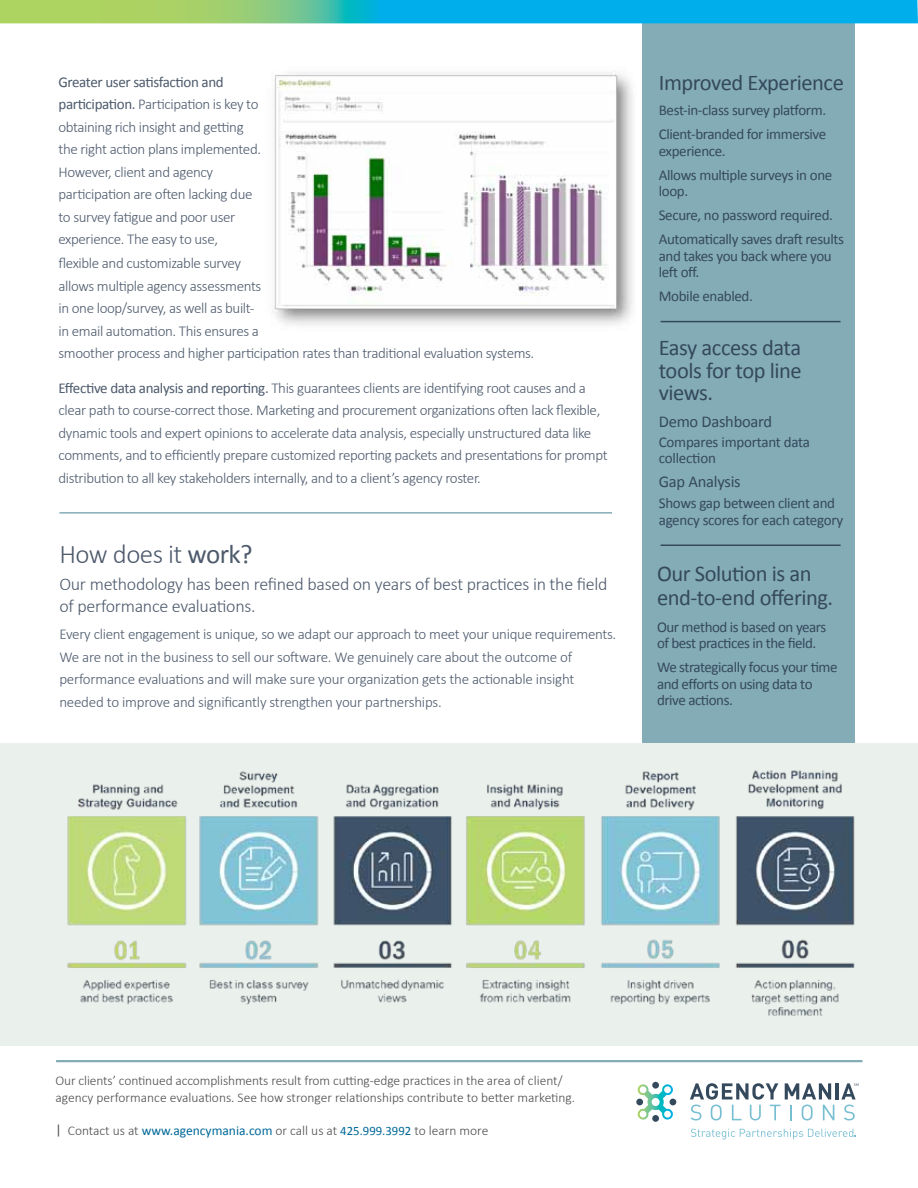
<style>
.page{position:relative;width:918px;height:1188px;background:#fff}
.page>*{position:absolute;margin:0;border:0;box-sizing:border-box;transform-origin:0 0}
.t1{font:300 27px "Calibri";letter-spacing:-.02em;color:#4d5a6c}
.t2{font:22.5px/22.5px "Calibri";letter-spacing:-.02em;color:#35495d;text-align:justify}
.t3{font:300 18px/22.5px "Calibri";letter-spacing:-.015em;color:#4d5a6c}
.t4{font:16.5px "Calibri";letter-spacing:-.015em;color:#35495d}
.t5{font:300 15px/22.5px "Calibri";letter-spacing:-.025em;color:#4d5a6c}
.t6{font:15px/16.5px "Calibri";letter-spacing:-.025em;color:#35495d}
.t7{font:300 13.5px/16.5px "Calibri";letter-spacing:-.01em;color:#4d4d4f}
.s1{font-weight:400}
.s2{font-weight:400;color:#006998}
.s3{font-weight:400;font-size:12.75px;color:#006998}
</style>
<div class="page">
<div style="left:643px;top:7px;width:212px;height:835px;background:#84acb7"></div>
<div style="left:0;top:743px;width:918px;height:303px;background:#eaf0ec"></div>
<img style="left:272px;top:72px;width:361px;height:254px">
<img style="left:67px;top:770px;width:788px;height:246px">
<svg style="left:0;top:0;width:918px;height:23px;background:#39babd"></svg>
<hr style="left:56px;top:1060px;width:806px;height:2px;background:#84acb7">
<hr style="left:836px;top:1083px;width:3px;height:16px;background:#35495d">
<svg style="left:690px;top:1083px;width:144px;height:37px"></svg>
<svg style="left:844px;top:1105px;width:11px;height:15px"></svg>
<svg style="left:669px;top:1098px;width:8px;height:8px"></svg>
<svg style="left:652px;top:1081px;width:7px;height:8px"></svg>
<svg style="left:637px;top:1084px;width:36px;height:36px"></svg>
<svg style="left:691px;top:1129px;width:165px;height:10px"></svg>
<svg style="left:841px;top:1083px;width:18px;height:16px"></svg>
<hr style="left:59px;top:512px;width:553px;height:2px;background:#84acb7">
<hr style="left:661px;top:321px;width:180px;height:1px;background:#35495d">
<hr style="left:661px;top:544px;width:180px;height:2px;background:#35495d">
<p class="t5" style="left:58px;top:70px;width:204px"><span class="s1">Greater user satisfaction and participation.</span> Participation is key to obtaining rich insight and getting the right action plans implemented.<br>However, client and agency participation are often lacking due to survey fatigue and poor user experience. The easy to use,</p>
<p class="t5" style="left:58px;top:252px;width:477px">flexible and customizable survey<br>allows multiple agency assessments<br>in one loop/survey, as well as built-<br>in email automation. This ensures a<br>smoother process and higher participation rates than traditional evaluation systems.</p>
<p class="t5" style="left:58px;top:376px;width:551px"><span class="s1">Effective data analysis and reporting.</span> This guarantees clients are identifying root causes and a clear path to course-correct those. Marketing and procurement organizations often lack flexible, dynamic tools and expert opinions to accelerate data analysis, especially unstructured data like comments, and to efficiently prepare customized reporting packets and presentations for prompt distribution to all key stakeholders internally, and to a client’s agency roster.</p>
<h1 class="t1" style="left:59px;top:537px;width:195px">How does it <span class="s1">work?</span></h1>
<p class="t3" style="left:59px;top:572px;width:550px">Our methodology has been refined based on years of best practices in the field of performance evaluations.</p>
<p class="t5" style="left:59px;top:623px;width:558px">Every client engagement is unique, so we adapt our approach to meet your unique requirements.<br>We are not in the business to sell our software. We genuinely care about the outcome of performance evaluations and will make sure your organization gets the actionable insight needed to improve and significantly strengthen your partnerships.</p>
<h2 class="t2" style="left:659px;top:71px;width:187px">Improved Experience</h2>
<p class="t6" style="left:659px;top:98px;width:169px;line-height:24px">Best-in-class survey platform.<br>Client-branded for immersive</p>
<p class="t6" style="left:659px;top:139px;width:175px;line-height:24px">experience.<br>Allows multiple surveys in one</p>
<p class="t6" style="left:659px;top:179px;width:187px;line-height:24px">loop.<br>Secure, no password required.<br>Automatically saves draft results</p>
<p class="t6" style="left:659px;top:247px;width:175px">and takes you back where you left off.</p>
<p class="t6" style="left:659px;top:288px;width:96px">Mobile enabled.</p>
<h2 class="t2" style="left:659px;top:337px;width:145px">Easy access data tools for top line views.</h2>
<p class="t4" style="left:659px;top:411px;width:115px">Demo Dashboard</p>
<p class="t6" style="left:659px;top:434px;width:153px">Compares important data collection</p>
<p class="t4" style="left:659px;top:471px;width:83px">Gap Analysis</p>
<p class="t6" style="left:659px;top:495px;width:186px">Shows gap between client and agency scores for each category</p>
<h2 class="t2" style="left:657px;top:561px;width:178px;line-height:24px">Our Solution is an end-to-end offering.</h2>
<p class="t6" style="left:657px;top:619px;width:171px">Our method is based on years of best practices in the field.</p>
<p class="t6" style="left:657px;top:659px;width:182px">We strategically focus your time and efforts on using data to drive actions.</p>
<p class="t7" style="left:56px;top:1072px;width:521px">Our clients’ continued accomplishments result from cutting-edge practices in the area of client/ agency performance evaluations. See how stronger relationships contribute to better marketing.</p>
<p class="t7" style="left:56px;top:1123px;width:434px"><span class="s1">|</span> Contact us at <span class="s2">www.agencymania.com</span> or call us at <span class="s3">425.999.3992</span> to learn more</p>
</div>
